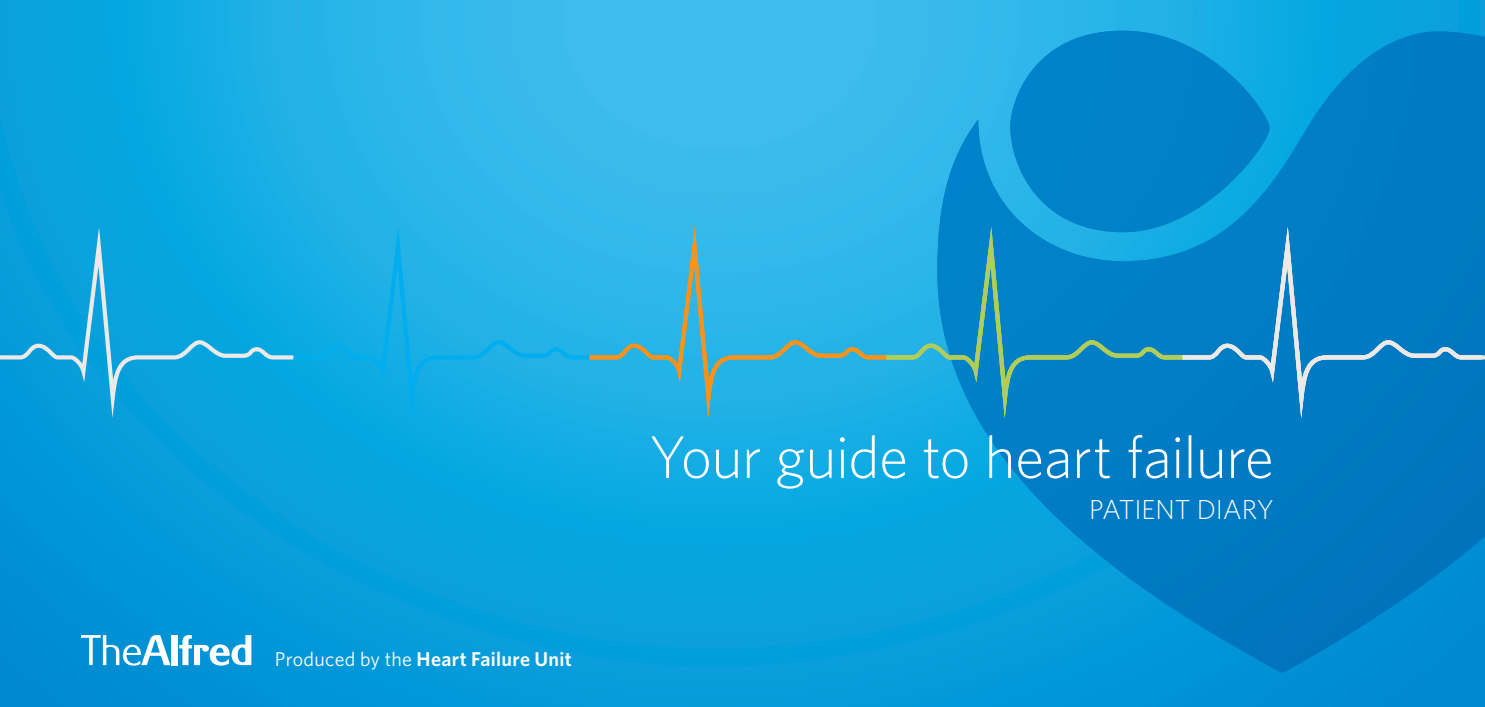
<style>
.page{position:relative;width:1485px;height:707px;background:#fff}
.page>*{position:absolute;margin:0;border:0;box-sizing:border-box;transform-origin:0 0}
.t1{font:300 60px "Whitney";letter-spacing:-.015em;color:#fff}
.t2{font:300 27.5px "Whitney";letter-spacing:-.005em;color:#fff}
.t3{font:600 20px "Whitney";letter-spacing:.015em;color:#fff}
.s1{font-weight:400}
</style>
<div class="page">
<img style="left:0;top:0;width:993px;height:706px">
<img style="left:993px;top:0;width:492px;height:31px">
<div style="left:993px;top:672px;width:85px;height:34px;background:#0098d9"></div>
<div style="left:1078px;top:672px;width:85px;height:34px;background:#0095d7"></div>
<img style="left:1419px;top:672px;width:66px;height:14px">
<div style="left:1163px;top:672px;width:256px;height:34px;background:#008ed3"></div>
<img style="left:937px;top:31px;width:548px;height:641px">
<svg style="left:293px;top:227px;width:297px;height:191px;background:#1bafe6"></svg>
<svg style="left:590px;top:227px;width:296px;height:191px;background:#33b2de"></svg>
<svg style="left:886px;top:227px;width:297px;height:191px;background:#1190c9"></svg>
<div style="left:1183px;top:227px;width:302px;height:191px;background:#007bc3"></div>
<svg style="left:0;top:227px;width:293px;height:191px;background:#11a5de"></svg>
<svg style="left:81px;top:634px;width:89px;height:31px"></svg>
<div style="left:171px;top:634px;width:6px;height:30px;background:#fff"></div>
<svg style="left:179px;top:634px;width:72px;height:31px"></svg>
<p class="t3" style="left:275px;top:646px;width:298px"><span class="s1">Produced by the</span> Heart Failure Unit</p>
<h1 class="t1" style="left:649px;top:422px;width:626px">Your guide to heart failure</h1>
<h2 class="t2" style="left:1089px;top:493px;width:186px">PATIENT DIARY</h2>
</div>
